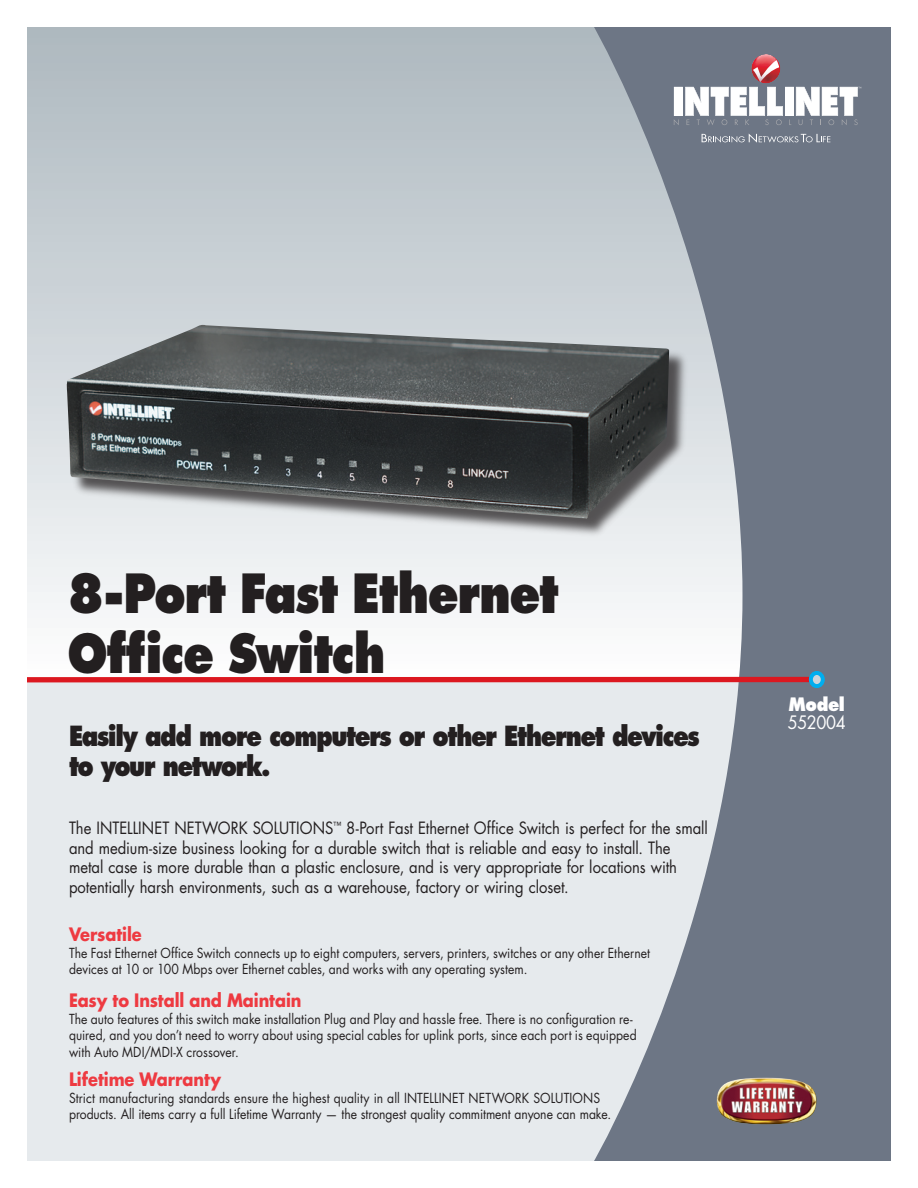
<style>
.page{position:relative;width:918px;height:1188px;background:#fff}
.page>*{position:absolute;margin:0;border:0;box-sizing:border-box;transform-origin:0 0}
.t1{font:800 52.5px/60px "Futura Std";letter-spacing:-.025em;color:#231f20;scale:.85 1}
.t2{font:800 27px/30px "Futura Std";letter-spacing:-.065em;color:#231f20;scale:.85 1}
.t3{font:700 18px "Futura Std";letter-spacing:-.005em;color:#ee3a41;scale:.9 1}
.t4{font:18px "Futura Std";letter-spacing:-.025em;color:#fff;scale:.9 1}
.t5{font:800 18px "Futura Std";color:#fff;scale:.9 1}
.t6{font:16.5px/19.5px "Futura Std";letter-spacing:-.005em;color:#231f20;scale:.9 1}
.t7{font:13.5px/16.5px "Futura Std";letter-spacing:.005em;color:#231f20;scale:.9 1}
</style>
<div class="page">
<div style="left:27px;top:27px;width:733px;height:652px;background:linear-gradient(to bottom,#acb7be,#fcfcfd)"></div>
<div style="left:27px;top:679px;width:729px;height:482px;background:#e6eaed"></div>
<svg style="left:594px;top:27px;width:297px;height:1134px;fill:#6d7685"></svg>
<div style="left:27px;top:677px;width:785px;height:5px;background:#dc1820"></div>
<div style="left:811px;top:673px;width:12px;height:13px;background:#cdd5db;border-radius:50%"></div>
<div style="left:809px;top:671px;width:16px;height:17px;border:4px solid #00aeef;border-radius:50%"></div>
<img style="left:751px;top:54px;width:31px;height:6px">
<svg style="left:674px;top:60px;width:187px;height:65px"></svg>
<svg style="left:702px;top:134px;width:128px;height:9px"></svg>
<img style="left:717px;top:1078px;width:100px;height:46px">
<div style="left:67px;top:326px;width:622px;height:213px;background:#231f20;opacity:.75"></div>
<img style="left:67px;top:324px;width:602px;height:195px">
<h1 class="t1" style="left:68px;top:563px;width:579px">8-Port Fast Ethernet<br>Office Switch</h1>
<h2 class="t2" style="left:69px;top:721px;width:744px">Easily add more computers or other Ethernet devices to your network.</h2>
<p class="t6" style="left:69px;top:819px;width:711px">The INTELLINET NETWORK SOLUTIONS<sup>™</sup> 8-Port Fast Ethernet Office Switch is perfect for the small and medium-size business looking for a durable switch that is reliable and easy to install. The metal case is more durable than a plastic enclosure, and is very appropriate for locations with potentially harsh environments, such as a warehouse, factory or wiring closet.</p>
<h3 class="t3" style="left:69px;top:923px;width:82px">Versatile</h3>
<p class="t7" style="left:69px;top:945px;width:647px">The Fast Ethernet Office Switch connects up to eight computers, servers, printers, switches or any other Ethernet devices at 10 or 100 Mbps over Ethernet cables, and works with any operating system.</p>
<h3 class="t3" style="left:69px;top:989px;width:260px">Easy to Install and Maintain</h3>
<p class="t7" style="left:69px;top:1011px;width:632px">The auto features of this switch make installation Plug and Play and hassle free. There is no configuration re&shy;quired, and you don’t need to worry about using special cables for uplink ports, since each port is equipped with Auto MDI/MDI-X crossover.</p>
<h3 class="t3" style="left:69px;top:1067px;width:170px">Lifetime Warranty</h3>
<p class="t7" style="left:69px;top:1090px;width:604px">Strict manufacturing standards ensure the highest quality in all INTELLINET NETWORK SOLUTIONS products. All items carry a full Lifetime Warranty — the strongest quality commitment anyone can make.</p>
<h3 class="t5" style="left:788px;top:693px;width:64px">Model</h3>
<h3 class="t4" style="left:788px;top:711px;width:66px">552004</h3>
</div>
